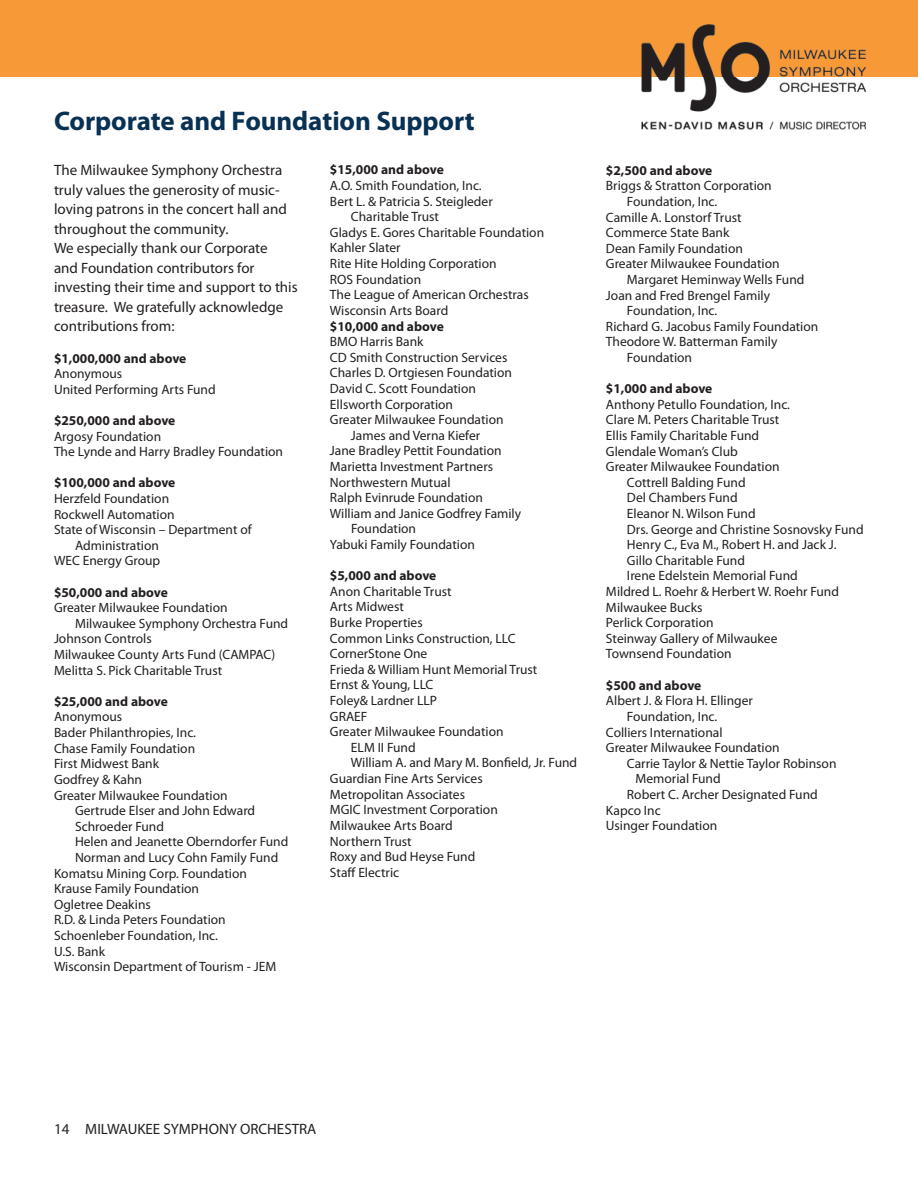
<style>
.page{position:relative;width:918px;height:1188px;background:#fff}
.page>*{position:absolute;margin:0;border:0;box-sizing:border-box;transform-origin:0 0}
.t1{font:700 27px "Myriad Pro";letter-spacing:-.005em;color:#093153}
.t2{font:15px/19.5px "Myriad Pro";color:#231f20}
.t3{font:13.5px/15.6px "Myriad Pro";color:#231f20}
.t4{font:700 13.5px "Myriad Pro";color:#231f20}
</style>
<div class="page">
<div style="left:0;top:0;width:918px;height:77px;background:#f89937"></div>
<img style="left:641px;top:24px;width:225px;height:106px">
<h1 class="t1" style="left:54px;top:106px;width:422px">Corporate and Foundation Support</h1>
<p class="t2" style="left:54px;top:161px;width:245px">The Milwaukee Symphony Orchestra truly values the generosity of music&shy;loving patrons in the concert hall and throughout the community.<br>We especially thank our Corporate<br>and Foundation contributors for investing their time and support to this treasure. We gratefully acknowledge contributions from:</p>
<p class="t4" style="left:54px;top:351px;width:134px">$1,000,000 and above</p>
<p class="t3" style="left:54px;top:366px;width:163px">Anonymous<br>United Performing Arts Fund</p>
<p class="t4" style="left:54px;top:413px;width:123px">$250,000 and above</p>
<p class="t3" style="left:54px;top:429px;width:231px">Argosy Foundation<br>The Lynde and Harry Bradley Foundation</p>
<p class="t4" style="left:54px;top:475px;width:123px">$100,000 and above</p>
<p class="t3" style="left:54px;top:491px;width:117px">Herzfeld Foundation</p>
<p class="t3" style="left:54px;top:507px;width:122px">Rockwell Automation</p>
<p class="t3" style="left:54px;top:522px;width:199px">State of Wisconsin – Department of</p>
<p class="t3" style="left:75px;top:538px;width:85px">Administration</p>
<p class="t3" style="left:54px;top:553px;width:108px">WEC Energy Group</p>
<p class="t4" style="left:54px;top:585px;width:115px">$50,000 and above</p>
<p class="t3" style="left:54px;top:600px;width:175px">Greater Milwaukee Foundation</p>
<p class="t3" style="left:75px;top:616px;width:215px">Milwaukee Symphony Orchestra Fund</p>
<p class="t3" style="left:54px;top:631px;width:99px">Johnson Controls</p>
<p class="t3" style="left:54px;top:647px;width:223px">Milwaukee County Arts Fund (CAMPAC)</p>
<p class="t3" style="left:54px;top:663px;width:170px">Melitta S. Pick Charitable Trust</p>
<p class="t4" style="left:54px;top:694px;width:115px">$25,000 and above</p>
<p class="t3" style="left:54px;top:709px;width:70px">Anonymous</p>
<p class="t3" style="left:54px;top:725px;width:144px">Bader Philanthropies, Inc.</p>
<p class="t3" style="left:54px;top:741px;width:143px">Chase Family Foundation</p>
<p class="t3" style="left:54px;top:756px;width:107px">First Midwest Bank</p>
<p class="t3" style="left:54px;top:772px;width:90px">Godfrey &amp; Kahn</p>
<p class="t3" style="left:54px;top:787px;width:175px">Greater Milwaukee Foundation</p>
<p class="t3" style="left:75px;top:803px;width:182px">Gertrude Elser and John Edward</p>
<p class="t3" style="left:75px;top:819px;width:91px">Schroeder Fund</p>
<p class="t3" style="left:75px;top:834px;width:215px">Helen and Jeanette Oberndorfer Fund</p>
<p class="t3" style="left:75px;top:850px;width:205px">Norman and Lucy Cohn Family Fund</p>
<p class="t3" style="left:54px;top:865px;width:194px">Komatsu Mining Corp. Foundation</p>
<p class="t3" style="left:54px;top:881px;width:147px">Krause Family Foundation</p>
<p class="t3" style="left:54px;top:897px;width:98px">Ogletree Deakins</p>
<p class="t3" style="left:54px;top:912px;width:173px">R.D. &amp; Linda Peters Foundation</p>
<p class="t3" style="left:54px;top:928px;width:165px">Schoenleber Foundation, Inc.</p>
<p class="t3" style="left:54px;top:944px;width:53px">U.S. Bank</p>
<p class="t3" style="left:54px;top:959px;width:224px">Wisconsin Department of Tourism - JEM</p>
<p class="t4" style="left:330px;top:162px;width:115px">$15,000 and above</p>
<p class="t3" style="left:330px;top:178px;width:153px">A.O. Smith Foundation, Inc.</p>
<p class="t3" style="left:330px;top:194px;width:164px">Bert L. &amp; Patricia S. Steigleder</p>
<p class="t3" style="left:351px;top:209px;width:90px">Charitable Trust</p>
<p class="t3" style="left:330px;top:225px;width:216px">Gladys E. Gores Charitable Foundation</p>
<p class="t3" style="left:330px;top:240px;width:72px">Kahler Slater</p>
<p class="t3" style="left:330px;top:256px;width:168px">Rite Hite Holding Corporation</p>
<p class="t3" style="left:330px;top:272px;width:93px">ROS Foundation</p>
<p class="t3" style="left:330px;top:287px;width:200px">The League of American Orchestras</p>
<p class="t3" style="left:330px;top:303px;width:120px">Wisconsin Arts Board</p>
<p class="t4" style="left:330px;top:318px;width:115px">$10,000 and above</p>
<p class="t3" style="left:330px;top:334px;width:95px">BMO Harris Bank</p>
<p class="t3" style="left:330px;top:350px;width:179px">CD Smith Construction Services</p>
<p class="t3" style="left:330px;top:365px;width:184px">Charles D. Ortgiesen Foundation</p>
<p class="t3" style="left:330px;top:381px;width:148px">David C. Scott Foundation</p>
<p class="t3" style="left:330px;top:396px;width:125px">Ellsworth Corporation</p>
<p class="t3" style="left:330px;top:412px;width:175px">Greater Milwaukee Foundation</p>
<p class="t3" style="left:351px;top:428px;width:131px">James and Verna Kiefer</p>
<p class="t3" style="left:330px;top:443px;width:173px">Jane Bradley Pettit Foundation</p>
<p class="t3" style="left:330px;top:459px;width:165px">Marietta Investment Partners</p>
<p class="t3" style="left:330px;top:475px;width:122px">Northwestern Mutual</p>
<p class="t3" style="left:330px;top:490px;width:155px">Ralph Evinrude Foundation</p>
<p class="t3" style="left:330px;top:506px;width:193px">William and Janice Godfrey Family</p>
<p class="t3" style="left:351px;top:521px;width:67px">Foundation</p>
<p class="t3" style="left:330px;top:537px;width:146px">Yabuki Family Foundation</p>
<p class="t4" style="left:330px;top:568px;width:108px">$5,000 and above</p>
<p class="t3" style="left:330px;top:584px;width:123px">Anon Charitable Trust</p>
<p class="t3" style="left:330px;top:599px;width:75px">Arts Midwest</p>
<p class="t3" style="left:330px;top:615px;width:94px">Burke Properties</p>
<p class="t3" style="left:330px;top:631px;width:187px">Common Links Construction, LLC</p>
<p class="t3" style="left:330px;top:646px;width:99px">CornerStone One</p>
<p class="t3" style="left:330px;top:662px;width:209px">Frieda &amp; William Hunt Memorial Trust</p>
<p class="t3" style="left:330px;top:677px;width:105px">Ernst &amp; Young, LLC</p>
<p class="t3" style="left:330px;top:693px;width:109px">Foley&amp; Lardner LLP</p>
<p class="t3" style="left:330px;top:709px;width:39px">GRAEF</p>
<p class="t3" style="left:330px;top:724px;width:175px">Greater Milwaukee Foundation</p>
<p class="t3" style="left:351px;top:740px;width:66px">ELM II Fund</p>
<p class="t3" style="left:351px;top:755px;width:228px">William A. and Mary M. Bonfield, Jr. Fund</p>
<p class="t3" style="left:330px;top:771px;width:154px">Guardian Fine Arts Services</p>
<p class="t3" style="left:330px;top:787px;width:137px">Metropolitan Associates</p>
<p class="t3" style="left:330px;top:802px;width:169px">MGIC Investment Corporation</p>
<p class="t3" style="left:330px;top:818px;width:124px">Milwaukee Arts Board</p>
<p class="t3" style="left:330px;top:833px;width:83px">Northern Trust</p>
<p class="t3" style="left:330px;top:849px;width:147px">Roxy and Bud Heyse Fund</p>
<p class="t3" style="left:330px;top:865px;width:71px">Staff Electric</p>
<p class="t4" style="left:606px;top:163px;width:108px">$2,500 and above</p>
<p class="t3" style="left:606px;top:178px;width:167px">Briggs &amp; Stratton Corporation</p>
<p class="t3" style="left:627px;top:194px;width:92px">Foundation, Inc.</p>
<p class="t3" style="left:606px;top:209px;width:137px">Camille A. Lonstorf Trust</p>
<p class="t3" style="left:606px;top:225px;width:125px">Commerce State Bank</p>
<p class="t3" style="left:606px;top:241px;width:139px">Dean Family Foundation</p>
<p class="t3" style="left:606px;top:256px;width:175px">Greater Milwaukee Foundation</p>
<p class="t3" style="left:627px;top:272px;width:179px">Margaret Heminway Wells Fund</p>
<p class="t3" style="left:606px;top:288px;width:166px">Joan and Fred Brengel Family</p>
<p class="t3" style="left:627px;top:303px;width:92px">Foundation, Inc.</p>
<p class="t3" style="left:606px;top:319px;width:214px">Richard G. Jacobus Family Foundation</p>
<p class="t3" style="left:606px;top:334px;width:173px">Theodore W. Batterman Family</p>
<p class="t3" style="left:627px;top:350px;width:67px">Foundation</p>
<p class="t4" style="left:606px;top:381px;width:108px">$1,000 and above</p>
<p class="t3" style="left:606px;top:397px;width:186px">Anthony Petullo Foundation, Inc.</p>
<p class="t3" style="left:606px;top:412px;width:175px">Clare M. Peters Charitable Trust</p>
<p class="t3" style="left:606px;top:428px;width:155px">Ellis Family Charitable Fund</p>
<p class="t3" style="left:606px;top:444px;width:133px">Glendale Woman’s Club</p>
<p class="t3" style="left:606px;top:459px;width:175px">Greater Milwaukee Foundation</p>
<p class="t3" style="left:627px;top:475px;width:120px">Cottrell Balding Fund</p>
<p class="t3" style="left:627px;top:490px;width:112px">Del Chambers Fund</p>
<p class="t3" style="left:627px;top:506px;width:130px">Eleanor N. Wilson Fund</p>
<p class="t3" style="left:627px;top:522px;width:238px">Drs. George and Christine Sosnovsky Fund</p>
<p class="t3" style="left:627px;top:537px;width:211px">Henry C., Eva M., Robert H. and Jack J.</p>
<p class="t3" style="left:627px;top:553px;width:120px">Gillo Charitable Fund</p>
<p class="t3" style="left:627px;top:568px;width:172px">Irene Edelstein Memorial Fund</p>
<p class="t3" style="left:606px;top:584px;width:235px">Mildred L. Roehr &amp; Herbert W. Roehr Fund</p>
<p class="t3" style="left:606px;top:600px;width:98px">Milwaukee Bucks</p>
<p class="t3" style="left:606px;top:615px;width:109px">Perlick Corporation</p>
<p class="t3" style="left:606px;top:631px;width:173px">Steinway Gallery of Milwaukee</p>
<p class="t3" style="left:606px;top:646px;width:127px">Townsend Foundation</p>
<p class="t4" style="left:606px;top:678px;width:97px">$500 and above</p>
<p class="t3" style="left:606px;top:693px;width:148px">Albert J. &amp; Flora H. Ellinger</p>
<p class="t3" style="left:627px;top:709px;width:92px">Foundation, Inc.</p>
<p class="t3" style="left:606px;top:724px;width:118px">Colliers International</p>
<p class="t3" style="left:606px;top:740px;width:175px">Greater Milwaukee Foundation</p>
<p class="t3" style="left:627px;top:756px;width:211px">Carrie Taylor &amp; Nettie Taylor Robinson</p>
<p class="t3" style="left:636px;top:771px;width:87px">Memorial Fund</p>
<p class="t3" style="left:627px;top:787px;width:192px">Robert C. Archer Designated Fund</p>
<p class="t3" style="left:606px;top:802px;width:56px">Kapco Inc</p>
<p class="t3" style="left:606px;top:818px;width:113px">Usinger Foundation</p>
<p class="t2" style="left:54px;top:1120px;width:264px">14 MILWAUKEE SYMPHONY ORCHESTRA</p>
</div>
